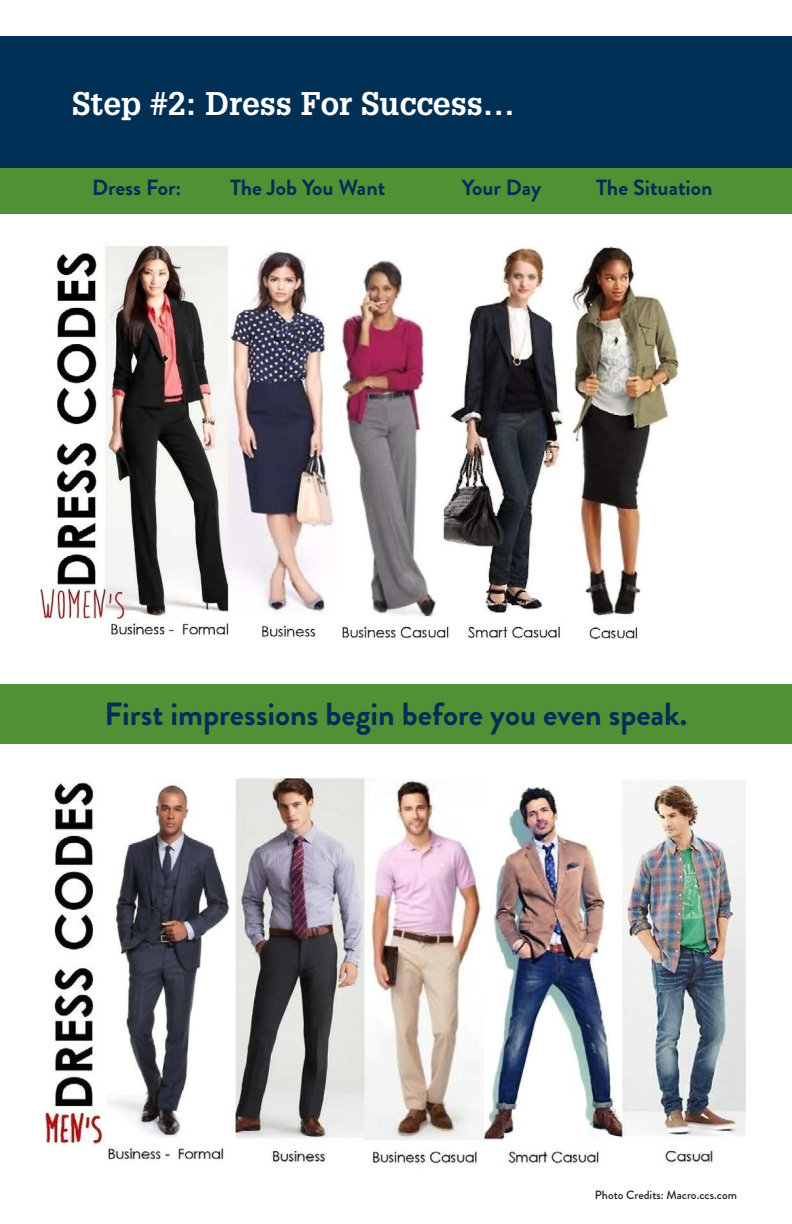
<style>
.page{position:relative;width:792px;height:1224px;background:#fff}
.page>*{position:absolute;margin:0;border:0;box-sizing:border-box;transform-origin:0 0}
.t1{font:700 32px "Brandon Grotesque";color:#003055}
.t2{font:700 32px "Glypha";color:#fff}
.t3{font:700 22px "Brandon Grotesque";color:#003055}
.t4{font:500 12px "Brandon Grotesque";color:#231f20}
</style>
<div class="page">
<div style="left:0;top:167px;width:792px;height:46px;background:#519136"></div>
<div style="left:0;top:685px;width:792px;height:59px;background:#519136"></div>
<img style="left:45px;top:776px;width:701px;height:389px">
<img style="left:40px;top:245px;width:640px;height:395px">
<div style="left:0;top:36px;width:792px;height:131px;background:#003055"></div>
<h1 class="t2" style="left:72px;top:84px;width:444px">Step #2: Dress For Success…</h1>
<p class="t3" style="left:92px;top:172px;width:91px">Dress For:</p>
<p class="t3" style="left:230px;top:172px;width:157px">The Job You Want</p>
<p class="t3" style="left:462px;top:172px;width:81px">Your Day</p>
<p class="t3" style="left:596px;top:172px;width:118px">The Situation</p>
<h1 class="t1" style="left:105px;top:691px;width:584px">First impressions begin before you even speak.</h1>
<p class="t4" style="left:595px;top:1186px;width:144px">Photo Credits: Macro.ccs.com</p>
</div>
